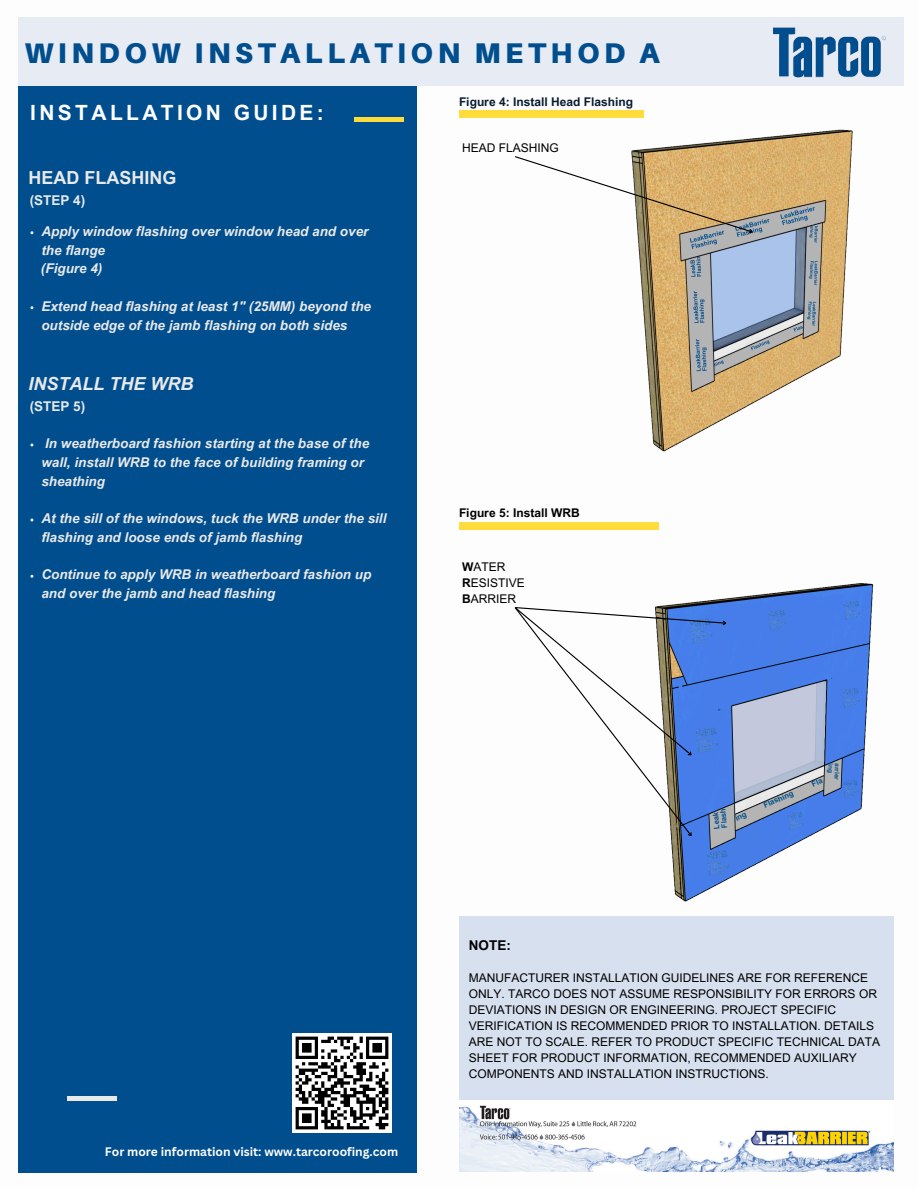
<style>
.page{position:relative;width:918px;height:1188px;background:#fff}
.page>*{position:absolute;margin:0;border:0;box-sizing:border-box;transform-origin:0 0}
.t1{font:900 28.5px "Aileron";letter-spacing:.16em;color:#004e8e}
.t2{font:700 21px "Arial MT Pro";letter-spacing:.16em;color:#fff}
.t3{font:italic 700 18px "Arial MT Pro";color:#e9e9e9}
.t4{font:700 18px "Arial MT Pro";color:#e9e9e9}
.t5{font:italic 700 13.5px/18.8px "Arial MT Pro";color:#e9e9e9}
.t6{font:700 13.5px "Arial MT Pro";color:#e9e9e9}
.t7{font:700 13.5px "Arial MT Pro";color:#000}
.t8{font:12px/16px "Arial MT Pro";color:#000}
.t9{font:700 12px "Canva Sans";color:#fff}
.t10{font:700 12px "Arial MT Pro";color:#091b30}
.t11{font:700 12px "Arial MT Pro";color:#000}
.t12{font:700 7.65px "Arial MT Pro";color:#004e8e}
.t13{font:700 7.5px/7.5px "Arial MT Pro";color:#004e8e}
.t14{font:700 6.45px/6.6px "Arial MT Pro";color:#004e8e}
.s1{font-weight:700}
</style>
<div class="page">
<div style="left:18px;top:86px;width:398px;height:1086px;background:#004e8e"></div>
<hr style="left:354px;top:118px;width:49px;height:4px;background:#ffdb3b">
<hr style="left:67px;top:1096px;width:49px;height:4px;background:#e9e9e9">
<div style="left:459px;top:916px;width:435px;height:201px;background:#d7e0ef"></div>
<img style="left:459px;top:1101px;width:434px;height:71px">
<img style="left:659px;top:583px;width:215px;height:319px">
<img style="left:692px;top:838px;width:52px;height:56px">
<img style="left:757px;top:600px;width:40px;height:44px">
<img style="left:833px;top:592px;width:39px;height:42px">
<img style="left:728px;top:715px;width:5px;height:57px">
<img style="left:831px;top:678px;width:40px;height:44px">
<img style="left:777px;top:804px;width:37px;height:40px">
<img style="left:833px;top:772px;width:36px;height:39px">
<div style="left:459px;top:522px;width:200px;height:8px;background:#ffdb3b"></div>
<div style="left:459px;top:110px;width:184px;height:8px;background:#ffdb3b"></div>
<img style="left:293px;top:1033px;width:99px;height:99px">
<div style="left:18px;top:18px;width:886px;height:68px;background:#e6ebf4"></div>
<img style="left:773px;top:27px;width:113px;height:51px">
<img style="left:631px;top:110px;width:222px;height:342px">
<svg style="left:515px;top:155px;width:240px;height:81px"></svg>
<svg style="left:514px;top:606px;width:214px;height:233px"></svg>
<svg style="left:811px;top:779px;width:12px;height:8px"></svg>
<svg style="left:735px;top:812px;width:12px;height:8px"></svg>
<h2 class="t1" style="left:24px;top:35px;width:637px">WINDOW INSTALLATION METHOD A</h2>
<p class="t2" style="left:30px;top:105px;width:295px">INSTALLATION GUIDE:</p>
<p class="t4" style="left:28px;top:171px;width:149px">HEAD FLASHING</p>
<p class="t6" style="left:30px;top:195px;width:57px">(STEP 4)</p>
<h3 class="t5" style="left:41px;top:223px;width:329px">Apply window flashing over window head and over the flange</h3>
<p class="t5" style="left:41px;top:261px;width:63px">(Figure 4)</p>
<h5 class="t5" style="left:41px;top:298px;width:331px">Extend head flashing at least 1" (25MM) beyond the outside edge of the jamb flashing on both sides</h5>
<p class="t3" style="left:28px;top:376px;width:166px">INSTALL THE WRB</p>
<p class="t6" style="left:30px;top:401px;width:57px">(STEP 5)</p>
<h3 class="t5" style="left:41px;top:436px;width:329px">In weatherboard fashion starting at the base of the wall, install WRB to the face of building framing or sheathing</h3>
<p class="t5" style="left:41px;top:511px;width:347px">At the sill of the windows, tuck the WRB under the sill flashing and loose ends of jamb flashing</p>
<p class="t5" style="left:41px;top:567px;width:332px">Continue to apply WRB in weatherboard fashion up and over the jamb and head flashing</p>
<p class="t10" style="left:459px;top:97px;width:176px">Figure 4: Install Head Flashing</p>
<p class="t8" style="left:462px;top:141px;width:98px">HEAD FLASHING</p>
<p class="t11" style="left:459px;top:508px;width:122px">Figure 5: Install WRB</p>
<p class="t8" style="left:462px;top:560px;width:64px"><span class="s1">W</span>ATER<br><span class="s1">R</span>ESISTIVE<br><span class="s1">B</span>ARRIER</p>
<p class="t9" style="left:105px;top:1144px;width:295px">For more information visit: www.tarcoroofing.com</p>
<p class="t13" style="left:714px;top:829px;width:21px;rotate:-95deg">Leak<br>F al sh</p>
<p class="t12" style="left:763px;top:803px;width:33px;rotate:-24deg">Flashing</p>
<p class="t14" style="left:840px;top:763px;width:18px;rotate:92deg">arr ei r ni g</p>
<p class="t7" style="left:469px;top:940px;width:43px">NOTE:</p>
<p class="t8" style="left:469px;top:971px;width:413px">MANUFACTURER INSTALLATION GUIDELINES ARE FOR REFERENCE ONLY. TARCO DOES NOT ASSUME RESPONSIBILITY FOR ERRORS OR DEVIATIONS IN DESIGN OR ENGINEERING. PROJECT SPECIFIC VERIFICATION IS RECOMMENDED PRIOR TO INSTALLATION. DETAILS ARE NOT TO SCALE. REFER TO PRODUCT SPECIFIC TECHNICAL DATA SHEET FOR PRODUCT INFORMATION, RECOMMENDED AUXILIARY COMPONENTS AND INSTALLATION INSTRUCTIONS.</p>
</div>
